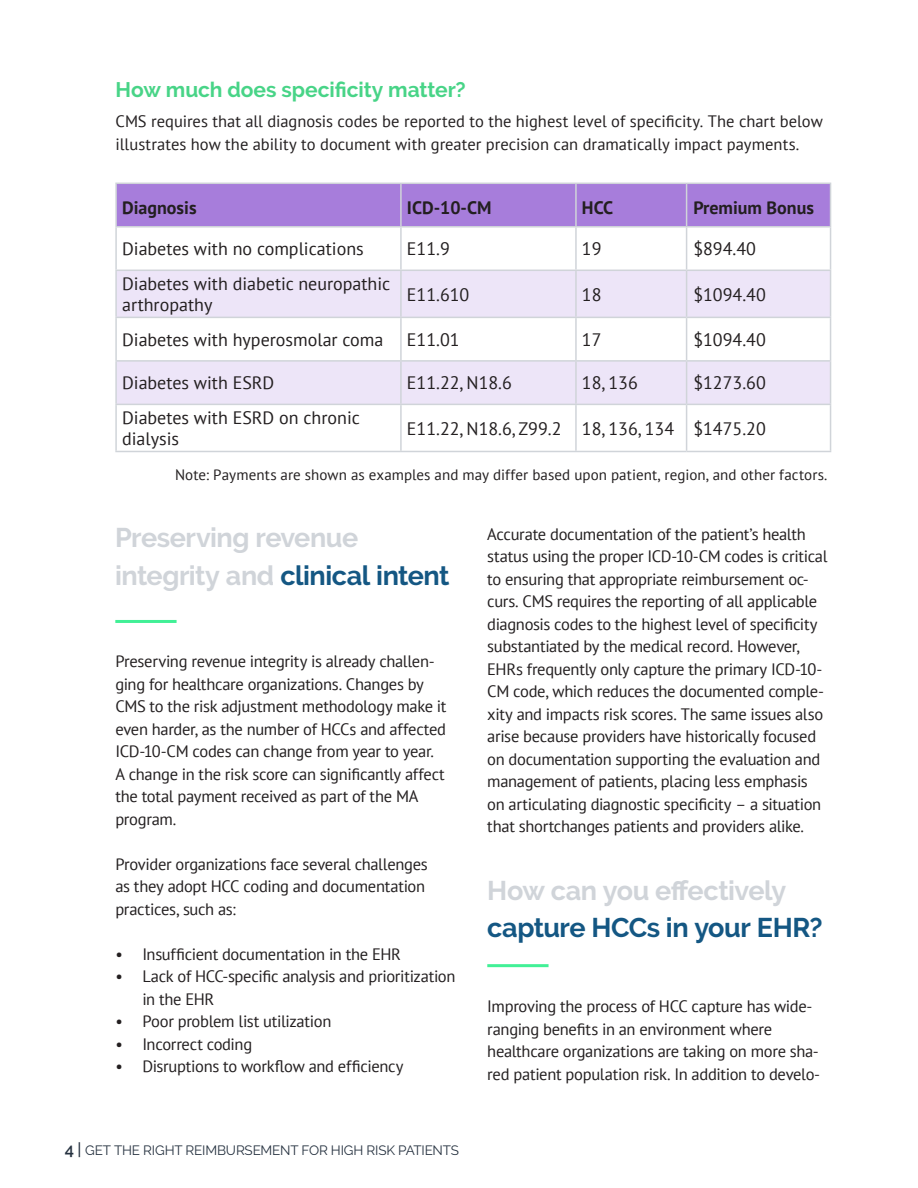
<style>
.page{position:relative;width:918px;height:1188px;background:#fff}
.page>*{position:absolute;margin:0;border:0;box-sizing:border-box;transform-origin:0 0}
.Headline_27_25_Left{font:700 27px/37.5px "Raleway";letter-spacing:-.02em;color:#d0d4d9}
.Headline_27_25_Left-2{font:700 27px "Raleway";letter-spacing:-.015em;color:#145783}
.Small_Text_6_10_Left{font:700 21px "Raleway";letter-spacing:-.005em;color:#48d487}
.t1{font:18px/21.6px "PT Sans";color:#231f20}
.t2{font:700 18px "PT Sans";color:#231f20}
.Copy_Text_09_14_Full{font:16.5px/22.5px "PT Sans";letter-spacing:-.02em;color:#231f20}
.Small_Text_6_10_Left-2{font:16.5px/22.5px "PT Sans";color:#231f20}
.Small_Text_6_10_Left-3{font:15px "PT Sans";letter-spacing:.005em;color:#231f20}
.t3{font:13.5px "Raleway";letter-spacing:-.01em;color:#263240}
.s1{color:#145783}
.s2{font-weight:600;font-size:16.5px}
.s3{font-weight:500;font-size:16.5px}
</style>
<div class="page">
<hr style="left:115px;top:620px;width:62px;height:3px;background:#41f096">
<hr style="left:487px;top:964px;width:62px;height:3px;background:#41f096">
<div style="left:117px;top:184px;width:713px;height:42px;background:#a77ddb"></div>
<svg style="left:117px;top:271px;width:713px;height:133px;fill:#ede5f8"></svg>
<hr style="left:115px;top:183px;width:286px;height:1px;background:#d0d4d9">
<hr style="left:115px;top:184px;width:2px;height:42px;background:#d0d4d9">
<hr style="left:401px;top:183px;width:175px;height:1px;background:#d0d4d9">
<hr style="left:400px;top:184px;width:2px;height:42px;background:#d0d4d9">
<hr style="left:576px;top:183px;width:111px;height:1px;background:#d0d4d9">
<hr style="left:575px;top:184px;width:2px;height:42px;background:#d0d4d9">
<hr style="left:687px;top:183px;width:144px;height:1px;background:#d0d4d9">
<hr style="left:686px;top:184px;width:1px;height:42px;background:#d0d4d9">
<hr style="left:830px;top:184px;width:1px;height:42px;background:#d0d4d9">
<hr style="left:115px;top:226px;width:286px;height:2px;background:#d0d4d9">
<hr style="left:115px;top:228px;width:2px;height:42px;background:#d0d4d9">
<hr style="left:401px;top:226px;width:175px;height:2px;background:#d0d4d9">
<hr style="left:400px;top:228px;width:2px;height:42px;background:#d0d4d9">
<hr style="left:576px;top:226px;width:111px;height:2px;background:#d0d4d9">
<hr style="left:575px;top:228px;width:2px;height:42px;background:#d0d4d9">
<hr style="left:687px;top:226px;width:144px;height:2px;background:#d0d4d9">
<hr style="left:686px;top:228px;width:1px;height:42px;background:#d0d4d9">
<hr style="left:830px;top:228px;width:1px;height:42px;background:#d0d4d9">
<hr style="left:115px;top:270px;width:286px;height:1px;background:#d0d4d9">
<hr style="left:115px;top:271px;width:2px;height:46px;background:#d0d4d9">
<hr style="left:401px;top:270px;width:175px;height:1px;background:#d0d4d9">
<hr style="left:400px;top:271px;width:2px;height:46px;background:#d0d4d9">
<hr style="left:576px;top:270px;width:111px;height:1px;background:#d0d4d9">
<hr style="left:575px;top:271px;width:2px;height:46px;background:#d0d4d9">
<hr style="left:687px;top:270px;width:144px;height:1px;background:#d0d4d9">
<hr style="left:686px;top:271px;width:1px;height:46px;background:#d0d4d9">
<hr style="left:830px;top:271px;width:1px;height:46px;background:#d0d4d9">
<hr style="left:115px;top:317px;width:286px;height:1px;background:#d0d4d9">
<hr style="left:115px;top:318px;width:2px;height:42px;background:#d0d4d9">
<hr style="left:401px;top:317px;width:175px;height:1px;background:#d0d4d9">
<hr style="left:400px;top:318px;width:2px;height:42px;background:#d0d4d9">
<hr style="left:576px;top:317px;width:111px;height:1px;background:#d0d4d9">
<hr style="left:575px;top:318px;width:2px;height:42px;background:#d0d4d9">
<hr style="left:687px;top:317px;width:144px;height:1px;background:#d0d4d9">
<hr style="left:686px;top:318px;width:1px;height:42px;background:#d0d4d9">
<hr style="left:830px;top:318px;width:1px;height:42px;background:#d0d4d9">
<hr style="left:115px;top:360px;width:286px;height:2px;background:#d0d4d9">
<hr style="left:115px;top:362px;width:2px;height:42px;background:#d0d4d9">
<hr style="left:401px;top:360px;width:175px;height:2px;background:#d0d4d9">
<hr style="left:400px;top:362px;width:2px;height:42px;background:#d0d4d9">
<hr style="left:576px;top:360px;width:111px;height:2px;background:#d0d4d9">
<hr style="left:575px;top:362px;width:2px;height:42px;background:#d0d4d9">
<hr style="left:687px;top:360px;width:144px;height:2px;background:#d0d4d9">
<hr style="left:686px;top:362px;width:1px;height:42px;background:#d0d4d9">
<hr style="left:830px;top:362px;width:1px;height:42px;background:#d0d4d9">
<hr style="left:115px;top:404px;width:286px;height:1px;background:#d0d4d9">
<hr style="left:115px;top:405px;width:2px;height:46px;background:#d0d4d9">
<hr style="left:401px;top:404px;width:175px;height:1px;background:#d0d4d9">
<hr style="left:400px;top:405px;width:2px;height:46px;background:#d0d4d9">
<hr style="left:576px;top:404px;width:111px;height:1px;background:#d0d4d9">
<hr style="left:575px;top:405px;width:2px;height:46px;background:#d0d4d9">
<hr style="left:687px;top:404px;width:144px;height:1px;background:#d0d4d9">
<hr style="left:686px;top:405px;width:1px;height:46px;background:#d0d4d9">
<hr style="left:830px;top:405px;width:1px;height:46px;background:#d0d4d9">
<hr style="left:115px;top:451px;width:286px;height:1px;background:#d0d4d9">
<hr style="left:401px;top:451px;width:175px;height:1px;background:#d0d4d9">
<hr style="left:576px;top:451px;width:111px;height:1px;background:#d0d4d9">
<hr style="left:687px;top:451px;width:144px;height:1px;background:#d0d4d9">
<p class="Small_Text_6_10_Left" style="left:116px;top:78px;width:352px">How much does specificity matter?</p>
<p class="Small_Text_6_10_Left-2" style="left:116px;top:110px;width:709px">CMS requires that all diagnosis codes be reported to the highest level of specificity. The chart below illustrates how the ability to document with greater precision can dramatically impact payments.</p>
<p class="t2" style="left:122px;top:196px;width:76px">Diagnosis</p>
<p class="t2" style="left:407px;top:196px;width:86px">ICD-10-CM</p>
<p class="t2" style="left:582px;top:196px;width:33px">HCC</p>
<p class="t2" style="left:693px;top:196px;width:122px">Premium Bonus</p>
<p class="t1" style="left:122px;top:238px;width:243px">Diabetes with no complications</p>
<p class="t1" style="left:407px;top:238px;width:44px">E11.9</p>
<p class="t1" style="left:582px;top:238px;width:21px">19</p>
<p class="t1" style="left:693px;top:238px;width:64px">$894.40</p>
<p class="t1" style="left:122px;top:272px;width:270px">Diabetes with diabetic neuropathic arthropathy</p>
<p class="t1" style="left:407px;top:283px;width:64px">E11.610</p>
<p class="t1" style="left:582px;top:283px;width:21px">18</p>
<p class="t1" style="left:693px;top:283px;width:74px">$1094.40</p>
<p class="t1" style="left:122px;top:328px;width:263px">Diabetes with hyperosmolar coma</p>
<p class="t1" style="left:407px;top:328px;width:54px">E11.01</p>
<p class="t1" style="left:582px;top:328px;width:21px">17</p>
<p class="t1" style="left:693px;top:328px;width:74px">$1094.40</p>
<p class="t1" style="left:122px;top:372px;width:154px">Diabetes with ESRD</p>
<p class="t1" style="left:407px;top:372px;width:107px">E11.22, N18.6</p>
<p class="t1" style="left:582px;top:372px;width:57px">18, 136</p>
<p class="t1" style="left:693px;top:372px;width:74px">$1273.60</p>
<p class="t1" style="left:122px;top:406px;width:239px">Diabetes with ESRD on chronic dialysis</p>
<p class="t1" style="left:407px;top:417px;width:156px">E11.22, N18.6, Z99.2</p>
<p class="t1" style="left:582px;top:417px;width:94px">18, 136, 134</p>
<p class="t1" style="left:693px;top:417px;width:74px">$1475.20</p>
<p class="Small_Text_6_10_Left-3" style="left:175px;top:465px;width:654px">Note: Payments are shown as examples and may differ based upon patient, region, and other factors.</p>
<p class="Headline_27_25_Left" style="left:115px;top:519px;width:336px">Preserving revenue integrity and <span class="s1">clinical intent</span></p>
<p class="Copy_Text_09_14_Full" style="left:115px;top:650px;width:333px">Preserving revenue integrity is already challen&shy;ging for healthcare organizations. Changes by CMS to the risk adjustment methodology make it even harder, as the number of HCCs and affected ICD-10-CM codes can change from year to year.<br>A change in the risk score can significantly affect the total payment received as part of the MA program.</p>
<p class="Copy_Text_09_14_Full" style="left:115px;top:853px;width:314px">Provider organizations face several challenges as they adopt HCC coding and documentation practices, such as:</p>
<p class="Copy_Text_09_14_Full" style="left:115px;top:943px;width:287px">• Insufficient documentation in the EHR</p>
<p class="Copy_Text_09_14_Full" style="left:142px;top:965px;width:315px;text-indent:-27px">• Lack of HCC-specific analysis and prioritization in the EHR</p>
<p class="Copy_Text_09_14_Full" style="left:115px;top:1010px;width:218px">• Poor problem list utilization</p>
<p class="Copy_Text_09_14_Full" style="left:115px;top:1033px;width:138px">• Incorrect coding</p>
<p class="Copy_Text_09_14_Full" style="left:115px;top:1055px;width:290px">• Disruptions to workflow and efficiency</p>
<p class="t3" style="left:65px;top:1142px;width:396px"><span class="s2">4</span> <span class="s3">|</span> GET THE RIGHT REIMBURSEMENT FOR HIGH RISK PATIENTS</p>
<p class="Copy_Text_09_14_Full" style="left:487px;top:523px;width:342px">Accurate documentation of the patient’s health status using the proper ICD-10-CM codes is critical to ensuring that appropriate reimbursement oc&shy;curs. CMS requires the reporting of all applicable diagnosis codes to the highest level of specificity substantiated by the medical record. However, EHRs frequently only capture the primary ICD-10- CM code, which reduces the documented comple&shy;xity and impacts risk scores. The same issues also arise because providers have historically focused on documentation supporting the evaluation and management of patients, placing less emphasis on articulating diagnostic specificity – a situation that shortchanges patients and providers alike.</p>
<p class="Headline_27_25_Left" style="left:487px;top:872px;width:300px">How can you effectively</p>
<p class="Headline_27_25_Left-2" style="left:487px;top:913px;width:337px">capture HCCs in your EHR?</p>
<p class="Copy_Text_09_14_Full" style="left:487px;top:995px;width:327px">Improving the process of HCC capture has wide&shy;ranging benefits in an environment where</p>
<p class="Copy_Text_09_14_Full" style="left:487px;top:1040px;width:334px">healthcare organizations are taking on more sha&shy;red patient population risk. In addition to develo-</p>
</div>
